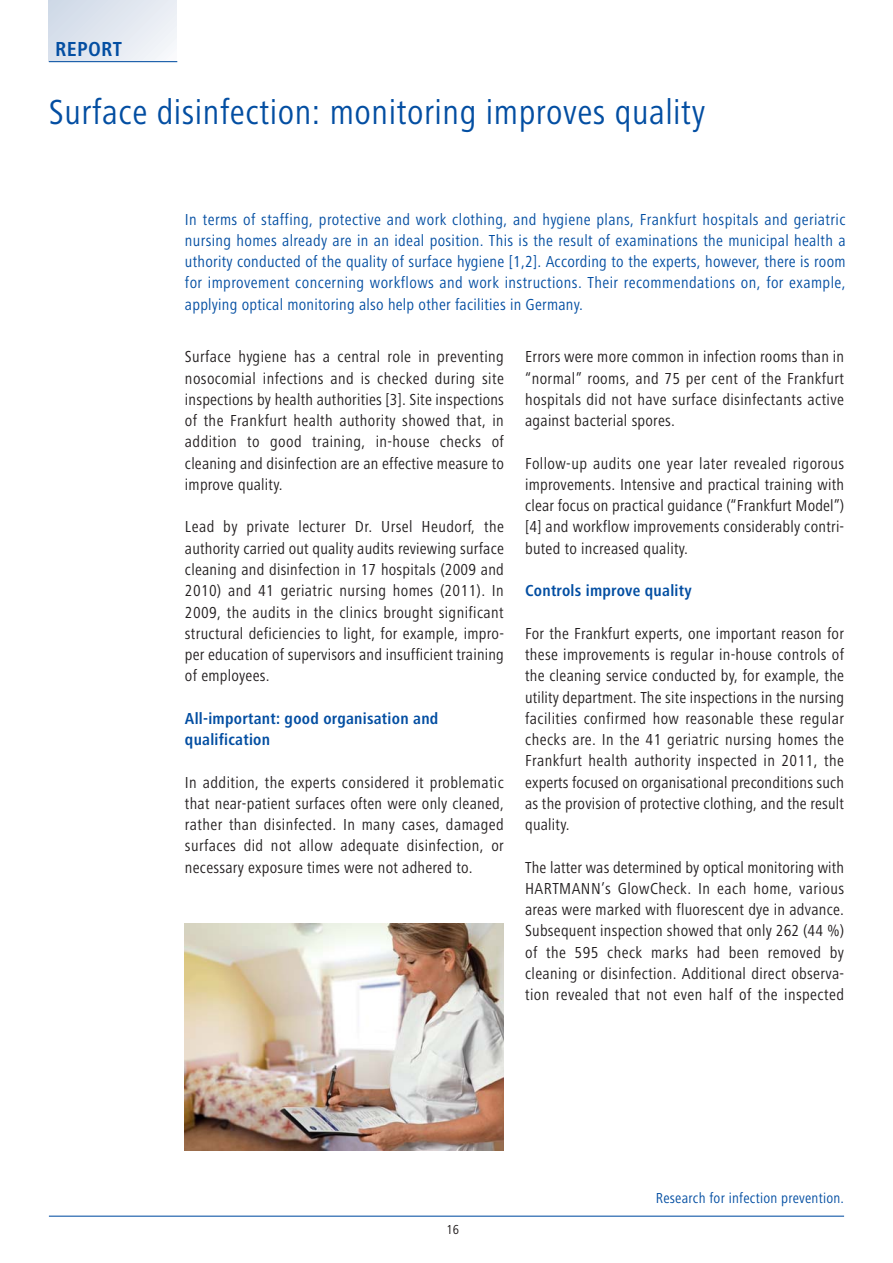
<style>
.page{position:relative;width:893px;height:1263px;background:#fff}
.page>*{position:absolute;margin:0;border:0;box-sizing:border-box;transform-origin:0 0}
.t1{font:36px "Hartmann";letter-spacing:.015em;color:#034ea2}
.t2{font:700 21px "Hartmann";letter-spacing:.015em;color:#034ea2}
.t3{font:16.5px/21.3px "Hartmann";letter-spacing:.015em;color:#231f20;text-align:justify}
.t4{font:16.5px/21.3px "Hartmann";letter-spacing:.015em;color:#034ea2;text-align:justify}
.t5{font:700 16.5px/21.3px "Hartmann";letter-spacing:.015em;color:#034ea2}
.t6{font:15px "Hartmann";letter-spacing:.015em;color:#034ea2}
.t7{font:13.5px "Hartmann";color:#231f20}
</style>
<div class="page">
<div style="left:49px;top:0;width:127px;height:62px;background:linear-gradient(to right,#d4dce9,#f1f3f8)"></div>
<hr style="left:49px;top:1215px;width:795px;height:2px;background:#034ea2">
<hr style="left:49px;top:61px;width:128px;height:1px;background:#034ea2">
<img style="left:185px;top:924px;width:319px;height:226px">
<p class="t2" style="left:55px;top:40px;width:68px">REPORT</p>
<h1 class="t1" style="left:49px;top:98px;width:658px">Surface disinfection: monitoring improves quality</h1>
<p class="t4" style="left:185px;top:210px;width:662px">In terms of staffing, protective and work clothing, and hygiene plans, Frankfurt hospitals and geriatric nursing homes already are in an ideal position. This is the result of examinations the municipal health a uthority conducted of the quality of surface hygiene [1,2]. According to the experts, however, there is room for improvement concerning workflows and work instructions. Their recommendations on, for example, applying optical monitoring also help other facilities in Germany.</p>
<p class="t3" style="left:525px;top:348px;width:320px">Errors were more common in infection rooms than in “normal” rooms, and 75 per cent of the Frankfurt hospitals did not have surface disinfectants active against bacterial spores.</p>
<p class="t3" style="left:525px;top:454px;width:321px">Follow-up audits one year later revealed rigorous improvements. Intensive and practical training with clear focus on practical guidance (“Frankfurt Model”) [4] and workflow improvements considerably contri&shy;buted to increased quality.</p>
<p class="t5" style="left:525px;top:581px;width:168px">Controls improve quality</p>
<p class="t3" style="left:525px;top:624px;width:320px">For the Frankfurt experts, one important reason for these improvements is regular in-house controls of the cleaning service conducted by, for example, the utility department. The site inspections in the nursing facilities confirmed how reasonable these regular checks are. In the 41 geriatric nursing homes the Frankfurt health authority inspected in 2011, the experts focused on organisational preconditions such as the provision of protective clothing, and the result quality.</p>
<p class="t3" style="left:525px;top:858px;width:320px">The latter was determined by optical monitoring with HARTMANN’s GlowCheck. In each home, various areas were marked with fluorescent dye in advance.<br>Subsequent inspection showed that only 262 (44 %) of the 595 check marks had been removed by cleaning or disinfection. Additional direct observa&shy;tion revealed that not even half of the inspected</p>
<p class="t3" style="left:185px;top:348px;width:320px">Surface hygiene has a central role in preventing nosocomial infections and is checked during site inspections by health authorities [3]. Site inspections of the Frankfurt health authority showed that, in addition to good training, in-house checks of cleaning and disinfection are an effective measure to improve quality.</p>
<p class="t3" style="left:185px;top:518px;width:321px">Lead by private lecturer Dr. Ursel Heudorf, the authority carried out quality audits reviewing surface cleaning and disinfection in 17 hospitals (2009 and 2010) and 41 geriatric nursing homes (2011). In 2009, the audits in the clinics brought significant structural deficiencies to light, for example, impro&shy;per education of supervisors and insufficient training of employees.</p>
<p class="t5" style="left:185px;top:709px;width:255px">All-important: good organisation and qualification</p>
<p class="t3" style="left:185px;top:773px;width:320px">In addition, the experts considered it problematic that near-patient surfaces often were only cleaned, rather than disinfected. In many cases, damaged surfaces did not allow adequate disinfection, or necessary exposure times were not adhered to.</p>
<p class="t7" style="left:446px;top:1225px;width:14px">16</p>
<p class="t6" style="left:656px;top:1192px;width:190px">Research for infection prevention.</p>
</div>
